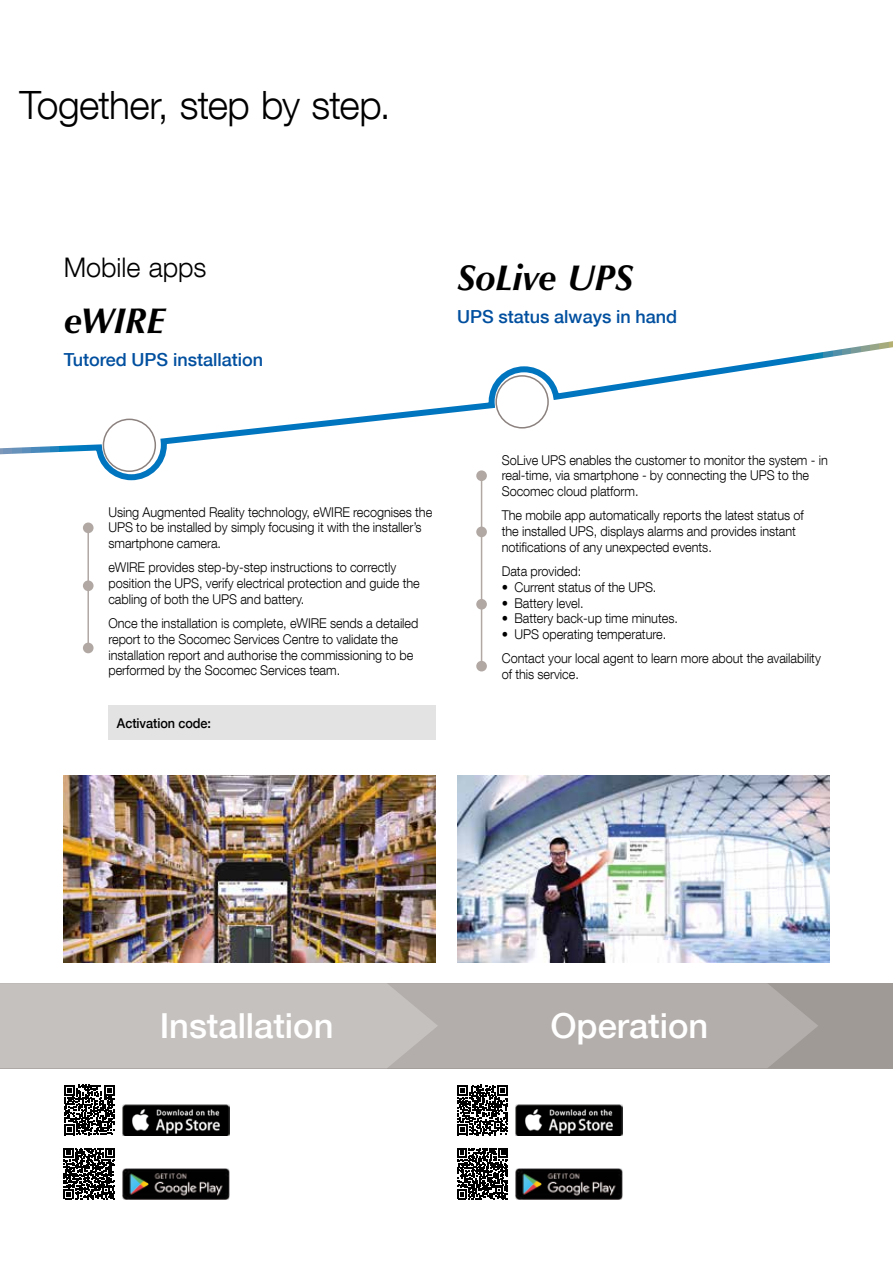
<style>
.page{position:relative;width:893px;height:1263px;background:#fff}
.page>*{position:absolute;margin:0;border:0;box-sizing:border-box;transform-origin:0 0}
.t1{font:300 39px "Helvetica Neue LT Com";letter-spacing:-.02em;color:#000}
.t2{font:italic 700 36px "Optima LT Std";letter-spacing:-.015em;color:#000}
.t3{font:500 34.5px "Helvetica Neue LT Com";color:#fff}
.t4{font:300 27px "Helvetica Neue LT Com";color:#000}
.t5{font:500 18px "Helvetica Neue LT Com";color:#004f9f}
.t6{font:300 13.5px/15.8px "Helvetica Neue LT Com";letter-spacing:-.005em;color:#000;scale:.94 1}
.t7{font:500 13.5px "Helvetica Neue LT Com";letter-spacing:-.005em;color:#000;scale:.94 1}
</style>
<div class="page">
<hr style="left:87px;top:528px;width:2px;height:120px;background:#b1a8a4">
<hr style="left:481px;top:477px;width:1px;height:189px;background:#b1a8a4">
<div style="left:83px;top:522px;width:11px;height:11px;background:#b1a8a4;border-radius:50%"></div>
<div style="left:83px;top:580px;width:11px;height:11px;background:#b1a8a4;border-radius:50%"></div>
<div style="left:83px;top:643px;width:11px;height:10px;background:#b1a8a4;border-radius:50%"></div>
<div style="left:476px;top:527px;width:11px;height:10px;background:#b1a8a4;border-radius:50%"></div>
<div style="left:476px;top:599px;width:11px;height:11px;background:#b1a8a4;border-radius:50%"></div>
<div style="left:476px;top:661px;width:11px;height:10px;background:#b1a8a4;border-radius:50%"></div>
<div style="left:108px;top:706px;width:328px;height:34px;background:#e3e3e3"></div>
<img style="left:64px;top:776px;width:372px;height:187px">
<img style="left:457px;top:776px;width:372px;height:187px">
<svg style="left:0;top:341px;width:893px;height:177px"></svg>
<img style="left:122px;top:1104px;width:107px;height:31px">
<img style="left:516px;top:1104px;width:107px;height:31px">
<img style="left:122px;top:1168px;width:107px;height:31px">
<img style="left:516px;top:1168px;width:107px;height:31px">
<div style="left:0;top:983px;width:893px;height:85px;background:#a09a97"></div>
<svg style="left:0;top:983px;width:818px;height:85px;background:#bbb6b4"></svg>
<svg style="left:78px;top:1084px;width:37px;height:47px"></svg>
<svg style="left:64px;top:1085px;width:50px;height:50px"></svg>
<svg style="left:457px;top:1085px;width:51px;height:50px"></svg>
<svg style="left:64px;top:1148px;width:51px;height:51px"></svg>
<svg style="left:457px;top:1148px;width:51px;height:51px"></svg>
<h1 class="t1" style="left:19px;top:82px;width:373px">Together, step by step.</h1>
<h3 class="t4" style="left:64px;top:250px;width:144px">Mobile apps</h3>
<h2 class="t2" style="left:64px;top:299px;width:103px">eWIRE</h2>
<h3 class="t5" style="left:64px;top:349px;width:201px">Tutored UPS installation</h3>
<h2 class="t2" style="left:457px;top:256px;width:178px">SoLive UPS</h2>
<h3 class="t5" style="left:457px;top:306px;width:222px">UPS status always in hand</h3>
<p class="t6" style="left:108px;top:504px;width:346px">Using Augmented Reality technology, eWIRE recognises the<br>UPS to be installed by simply focusing it with the installer’s smartphone camera.</p>
<p class="t6" style="left:108px;top:559px;width:333px">eWIRE provides step-by-step instructions to correctly position the UPS, verify electrical protection and guide the cabling of both the UPS and battery.</p>
<p class="t6" style="left:108px;top:615px;width:331px">Once the installation is complete, eWIRE sends a detailed report to the Socomec Services Centre to validate the installation report and authorise the commissioning to be performed by the Socomec Services team.</p>
<p class="t7" style="left:117px;top:715px;width:102px">Activation code:</p>
<p class="t6" style="left:502px;top:452px;width:348px">SoLive UPS enables the customer to monitor the system - in real-time, via smartphone - by connecting the UPS to the<br>Socomec cloud platform.</p>
<p class="t6" style="left:502px;top:507px;width:323px">The mobile app automatically reports the latest status of the installed UPS, displays alarms and provides instant notifications of any unexpected events.</p>
<p class="t6" style="left:502px;top:563px;width:86px">Data provided:</p>
<p class="t6" style="left:502px;top:579px;width:166px">• Current status of the UPS.</p>
<p class="t6" style="left:502px;top:595px;width:89px">• Battery level.</p>
<p class="t6" style="left:502px;top:610px;width:189px">• Battery back-up time minutes.</p>
<p class="t6" style="left:502px;top:622px;width:341px;line-height:24.3px">• UPS operating temperature.<br>Contact your local agent to learn more about the availability</p>
<p class="t6" style="left:502px;top:666px;width:84px">of this service.</p>
<h3 class="t3" style="left:160px;top:1005px;width:175px">Installation</h3>
<h3 class="t3" style="left:550px;top:1005px;width:159px">Operation</h3>
</div>
